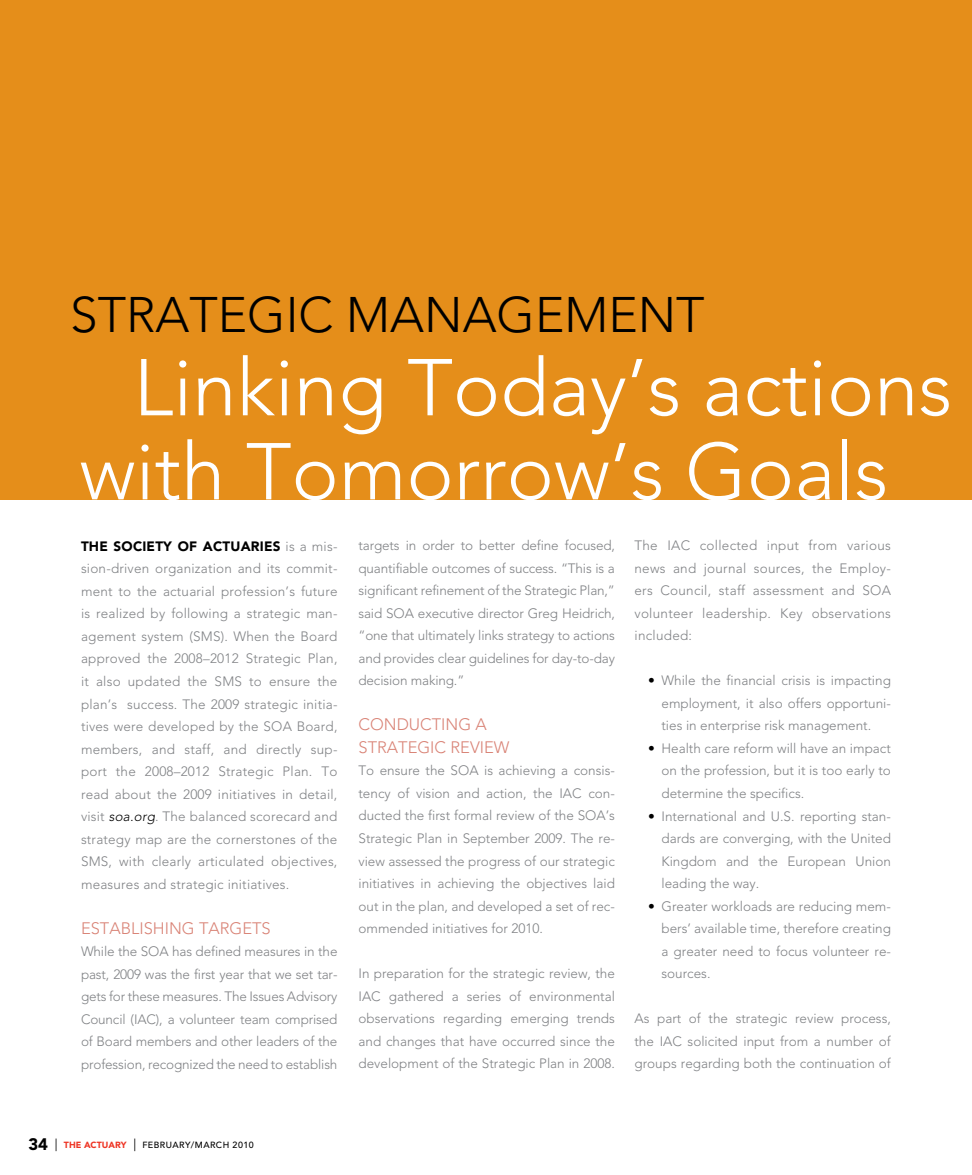
<style>
.page{position:relative;width:972px;height:1175px;background:#fff}
.page>*{position:absolute;margin:0;border:0;box-sizing:border-box;transform-origin:0 0}
.t1{font:300 79.5px/84px "Avenir";color:#fff}
.t2{font:300 49.5px "Avenir";letter-spacing:.165em;color:#000}
.t3{font:300 16.5px/22.5px "Avenir";letter-spacing:.135em;color:#d98376}
.t4{font:300 13.5px/22.5px "Avenir";color:#808285;text-align:justify}
.t5{font:300 13.5px/22.5px "Avenir";letter-spacing:.02em;color:#808285}
.t6{font:500 8.85px "Avenir";letter-spacing:.05em;color:#000}
.s1{font-weight:900;color:#000}
.s2{font-style:italic;color:#000}
.s3{font-weight:800;color:#000}
.s4{font-weight:900;font-size:16.65px}
.s5{font-weight:400;font-size:12.6px}
.s6{font-weight:900;color:#ee3524}
</style>
<div class="page">
<div style="left:0;top:0;width:972px;height:500px;background:#e58e1a"></div>
<h2 class="t2" style="left:70px;top:285px;width:206px">Strategic</h2>
<h2 class="t2" style="left:346px;top:285px;width:348px">Manag em ent</h2>
<h1 class="t1" style="left:80px;top:346px;width:874px;text-indent:54px">Linking Today’s actions with Tomorrow’s Goals</h1>
<p class="t4" style="left:81px;top:535px;width:258px"><span class="s1">THE SOCIETY OF ACTUARIES</span> is a mis&shy;sion-driven organization and its commit&shy;ment to the actuarial profession’s future is realized by following a strategic man&shy;agement system (SMS). When the Board approved the 2008–2012 Strategic Plan, it also updated the SMS to ensure the plan’s success. The 2009 strategic initia&shy;tives were developed by the SOA Board, members, and staff, and directly sup&shy;port the 2008–2012 Strategic Plan. To read about the 2009 initiatives in detail, visit <span class="s2">soa.org</span>. The balanced scorecard and strategy map are the cornerstones of the SMS, with clearly articulated objectives, measures and strategic initiatives.</p>
<p class="t3" style="left:81px;top:916px;width:66px">Establishi</p>
<p class="t3" style="left:169px;top:916px;width:93px">ng Targ ets</p>
<p class="t4" style="left:81px;top:940px;width:258px">While the SOA has defined measures in the past, 2009 was the first year that we set tar&shy;gets for these measures. The Issues Advisory Council (IAC), a volunteer team comprised of Board members and other leaders of the profession, recognized the need to establish</p>
<p class="t4" style="left:359px;top:534px;width:258px">targets in order to better define focused, quantifiable outcomes of success. “This is a significant refinement of the Strategic Plan,” said SOA executive director Greg Heidrich, “one that ultimately links strategy to actions and provides clear guidelines for day-to-day decision making.”</p>
<p class="t3" style="left:358px;top:713px;width:127px">Conducti ng a<br>Strategic</p>
<p class="t3" style="left:451px;top:736px;width:57px">Review</p>
<p class="t4" style="left:358px;top:759px;width:258px">To ensure the SOA is achieving a consis&shy;tency of vision and action, the IAC con&shy;ducted the first formal review of the SOA’s Strategic Plan in September 2009. The re&shy;view assessed the progress of our strategic initiatives in achieving the objectives laid out in the plan, and developed a set of rec&shy;ommended initiatives for 2010.</p>
<p class="t4" style="left:358px;top:962px;width:258px">In preparation for the strategic review, the IAC gathered a series of environmental observations regarding emerging trends and changes that have occurred since the development of the Strategic Plan in 2008.</p>
<p class="t5" style="left:634px;top:534px;width:258px">The IAC collected input from various news and journal sources, the Employ&shy;ers Council, staff assessment and SOA volunteer leadership. Key observations included:</p>
<p class="t4" style="left:662px;top:669px;width:231px;text-indent:-14px"><span class="s3">•</span> While the financial crisis is impacting employment, it also offers opportuni&shy;ties in enterprise risk management.</p>
<p class="t4" style="left:662px;top:737px;width:231px;text-indent:-14px"><span class="s3">•</span> Health care reform will have an impact on the profession, but it is too early to determine the specifics.</p>
<p class="t4" style="left:662px;top:804px;width:231px;text-indent:-14px"><span class="s3">•</span> International and U .S. reporting stan&shy;dards are converging, with the U nited Kingdom and the European Union leading the way.</p>
<p class="t4" style="left:662px;top:894px;width:231px;text-indent:-14px"><span class="s3">•</span> Greater workloads are reducing mem&shy;bers’ available time, therefore creating a greater need to focus volunteer re&shy;sources.</p>
<p class="t4" style="left:634px;top:1007px;width:258px">As part of the strategic review process, the IAC solicited input from a number of groups regarding both the continuation of</p>
<p class="t6" style="left:28px;top:1139px;width:227px"><span class="s4">34</span> <span class="s5">|</span> <span class="s6">THE ACTUARY</span> <span class="s5">|</span> FEBRUARY/MARCH 2010</p>
</div>
